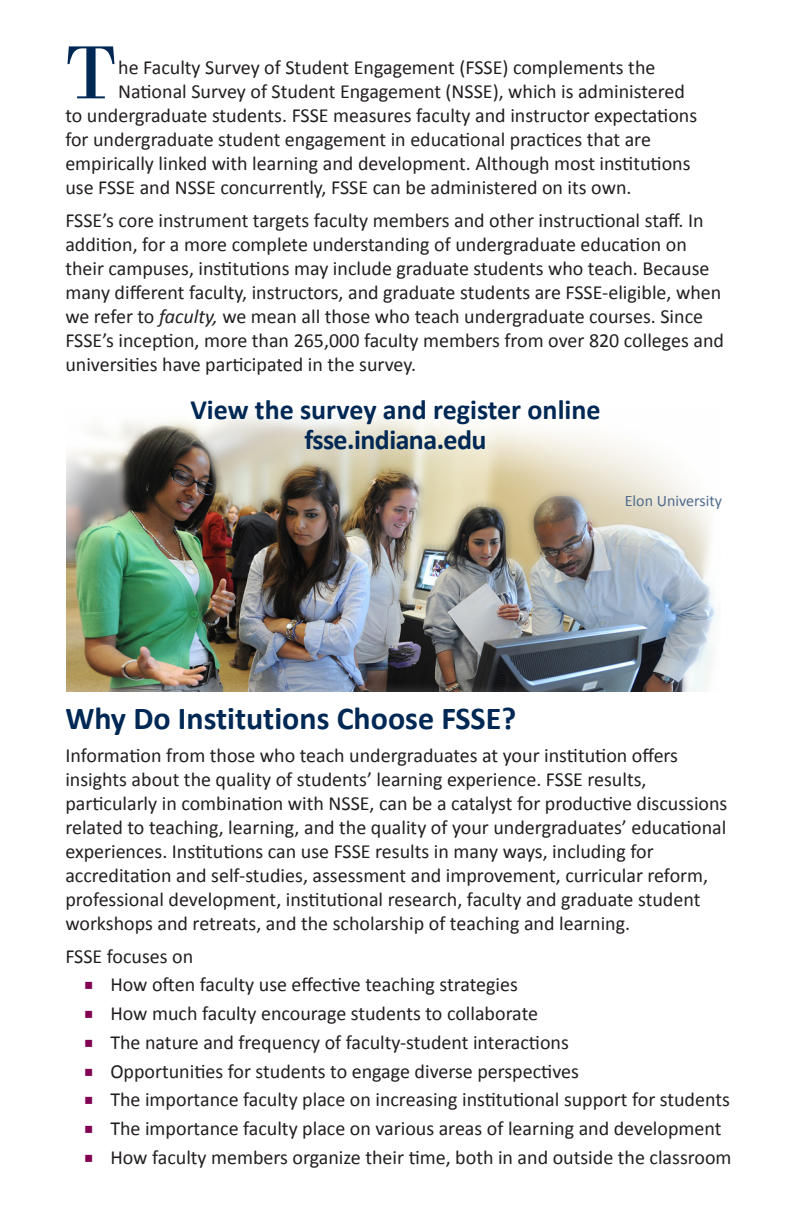
<style>
.page{position:relative;width:792px;height:1224px;background:#fff}
.page>*{position:absolute;margin:0;border:0;box-sizing:border-box;transform-origin:0 0}
.t1{font:79.4px "Bodoni";color:#002855}
.t2{font:700 32px "Calibri";color:#002855}
.t3{font:700 28px "Calibri";color:#002855}
.t4{font:700 28px "Calibri";letter-spacing:-.02em;color:#002855}
.t5{font:20px/24px "Calibri";color:#231f20}
.t6{font:16px "Calibri";color:#4f6c8e}
.s1{font-style:italic}
.s2{font-size:30px;color:#820052}
</style>
<div class="page">
<img style="left:66px;top:413px;width:650px;height:279px">
<p class="t1" style="left:65px;top:26px;width:53px">T</p>
<p class="t5" style="left:118px;top:56px;width:539px">he Faculty Survey of Student Engagement (FSSE) complements the</p>
<p class="t5" style="left:118px;top:80px;width:568px">National Survey of Student Engagement (NSSE), which is administered</p>
<p class="t5" style="left:65px;top:104px;width:633px">to undergraduate students. FSSE measures faculty and instructor expectations</p>
<p class="t5" style="left:65px;top:128px;width:587px">for undergraduate student engagement in educational practices that are</p>
<p class="t5" style="left:65px;top:152px;width:627px">empirically linked with learning and development. Although most institutions</p>
<p class="t5" style="left:65px;top:176px;width:568px">use FSSE and NSSE concurrently, FSSE can be administered on its own.</p>
<p class="t5" style="left:65px;top:209px;width:660px">FSSE’s core instrument targets faculty members and other instructional staff. In addition, for a more complete understanding of undergraduate education on their campuses, institutions may include graduate students who teach. Because many different faculty, instructors, and graduate students are FSSE-eligible, when we refer to <span class="s1">faculty,</span> we mean all those who teach undergraduate courses. Since FSSE’s inception, more than 265,000 faculty members from over 820 colleges and universities have participated in the survey.</p>
<p class="t3" style="left:190px;top:392px;width:412px">View the survey and register online</p>
<p class="t4" style="left:304px;top:422px;width:184px">fsse.indiana.edu</p>
<p class="t6" style="left:625px;top:491px;width:99px">Elon University</p>
<p class="t2" style="left:65px;top:698px;width:452px">Why Do Institutions Choose FSSE?</p>
<p class="t5" style="left:65px;top:743px;width:664px">Information from those who teach undergraduates at your institution offers insights about the quality of students’ learning experience. FSSE results, particularly in combination with NSSE, can be a catalyst for productive discussions related to teaching, learning, and the quality of your undergraduates’ educational experiences. Institutions can use FSSE results in many ways, including for accreditation and self-studies, assessment and improvement, curricular reform, professional development, institutional research, faculty and graduate student workshops and retreats, and the scholarship of teaching and learning.</p>
<p class="t5" style="left:65px;top:944px;width:129px">FSSE focuses on</p>
<p class="t5" style="left:83px;top:973px;width:436px"><span class="s2">▪</span> How often faculty use effective teaching strategies</p>
<p class="t5" style="left:83px;top:1002px;width:456px"><span class="s2">▪</span> How much faculty encourage students to collaborate</p>
<p class="t5" style="left:83px;top:1030px;width:487px"><span class="s2">▪</span> The nature and frequency of faculty-student interactions</p>
<p class="t5" style="left:83px;top:1059px;width:497px"><span class="s2">▪</span> Opportunities for students to engage diverse perspectives</p>
<p class="t5" style="left:83px;top:1088px;width:648px"><span class="s2">▪</span> The importance faculty place on increasing institutional support for students</p>
<p class="t5" style="left:83px;top:1116px;width:640px"><span class="s2">▪</span> The importance faculty place on various areas of learning and development</p>
<p class="t5" style="left:83px;top:1145px;width:650px"><span class="s2">▪</span> How faculty members organize their time, both in and outside the classroom</p>
</div>
